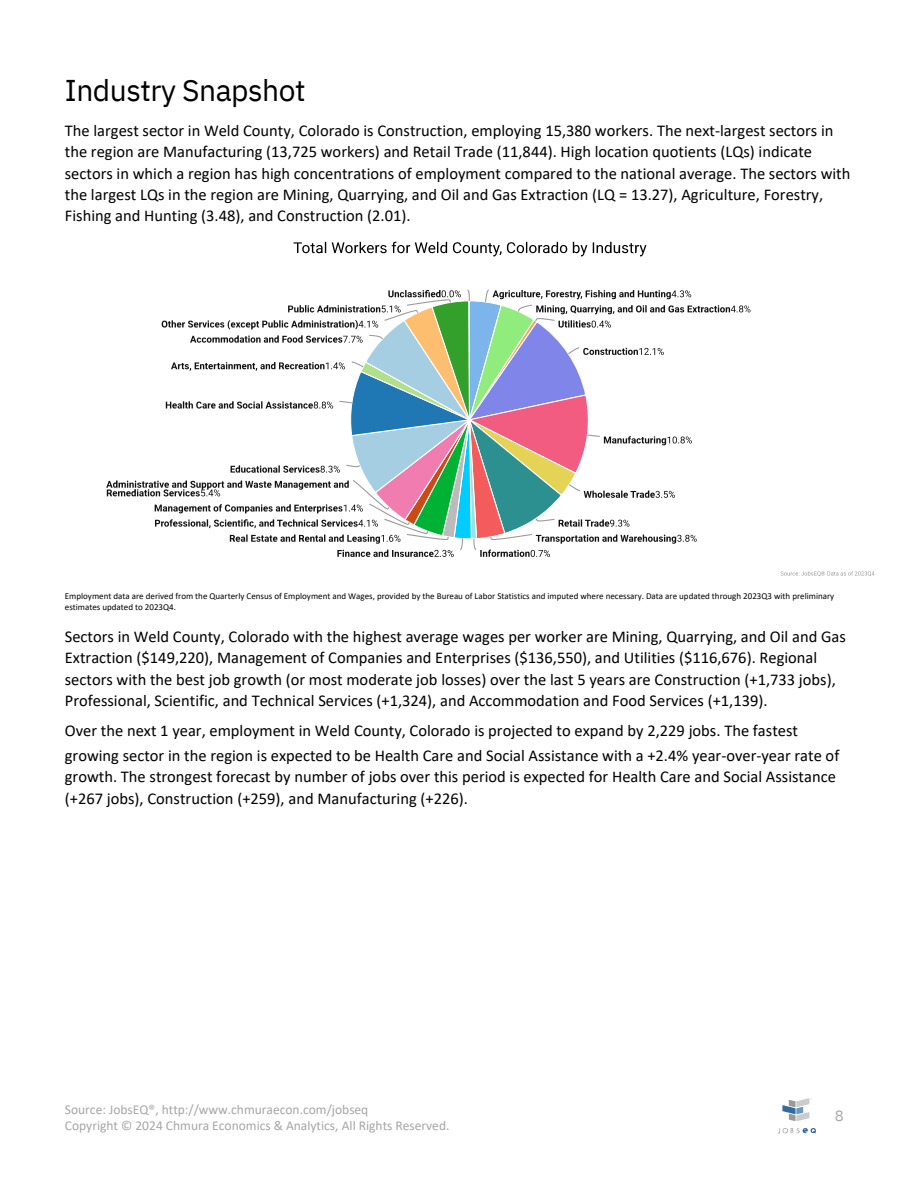
<style>
.page{position:relative;width:918px;height:1188px;background:#fff}
.page>*{position:absolute;margin:0;border:0;box-sizing:border-box;transform-origin:0 0}
.t1{font:30px "IBM Plex Sans";letter-spacing:-.015em;color:#000}
.t2{font:16.5px/21.3px "Calibri";color:#000}
.t3{font:15px "IBM Plex Sans";color:#a6a6a6}
.t4{font:13.5px/15.8px "Calibri";color:#a6a6a6}
.t5{font:9px/11.2px "Calibri";color:#000}
</style>
<div class="page">
<svg style="left:294px;top:242px;width:352px;height:14px"></svg>
<svg style="left:106px;top:290px;width:644px;height:267px"></svg>
<svg style="left:781px;top:571px;width:93px;height:5px"></svg>
<svg style="left:782px;top:1098px;width:30px;height:23px"></svg>
<svg style="left:778px;top:1128px;width:38px;height:5px"></svg>
<p class="t1" style="left:65px;top:70px;width:242px">Industry Snapshot</p>
<p class="t2" style="left:65px;top:121px;width:787px">The largest sector in Weld County, Colorado is Construction, employing 15,380 workers. The next-largest sectors in the region are Manufacturing (13,725 workers) and Retail Trade (11,844). High location quotients (LQs) indicate sectors in which a region has high concentrations of employment compared to the national average. The sectors with the largest LQs in the region are Mining, Quarrying, and Oil and Gas Extraction (LQ = 13.27), Agriculture, Forestry, Fishing and Hunting (3.48), and Construction (2.01).</p>
<h2 class="t5" style="left:65px;top:591px;width:771px">Employment data are derived from the Quarterly Census of Employment and Wages, provided by the Bureau of Labor Statistics and imputed where necessary. Data are updated through 2023Q3 with preliminary estimates updated to 2023Q4.</h2>
<h1 class="t2" style="left:65px;top:627px;width:782px">Sectors in Weld County, Colorado with the highest average wages per worker are Mining, Quarrying, and Oil and Gas Extraction ($149,220), Management of Companies and Enterprises ($136,550), and Utilities ($116,676). Regional sectors with the best job growth (or most moderate job losses) over the last 5 years are Construction (+1,733 jobs), Professional, Scientific, and Technical Services (+1,324), and Accommodation and Food Services (+1,139).</h1>
<h1 class="t2" style="left:65px;top:720px;width:776px;line-height:24.8px">Over the next 1 year, employment in Weld County, Colorado is projected to expand by 2,229 jobs. The fastest growing sector in the region is expected to be Health Care and Social Assistance with a +2.4% year-over-year rate of</h1>
<h1 class="t2" style="left:65px;top:768px;width:773px">growth. The strongest forecast by number of jobs over this period is expected for Health Care and Social Assistance</h1>
<h2 class="t2" style="left:65px;top:789px;width:405px">(+267 jobs), Construction (+259), and Manufacturing (+226).</h2>
<p class="t4" style="left:65px;top:1103px;width:386px">Source: JobsEQ®, http://www.chmuraecon.com/jobseq<br>Copyright © 2024 Chmura Economics &amp; Analytics, All Rights Reserved.</p>
<p class="t3" style="left:835px;top:1106px;width:10px">8</p>
</div>
